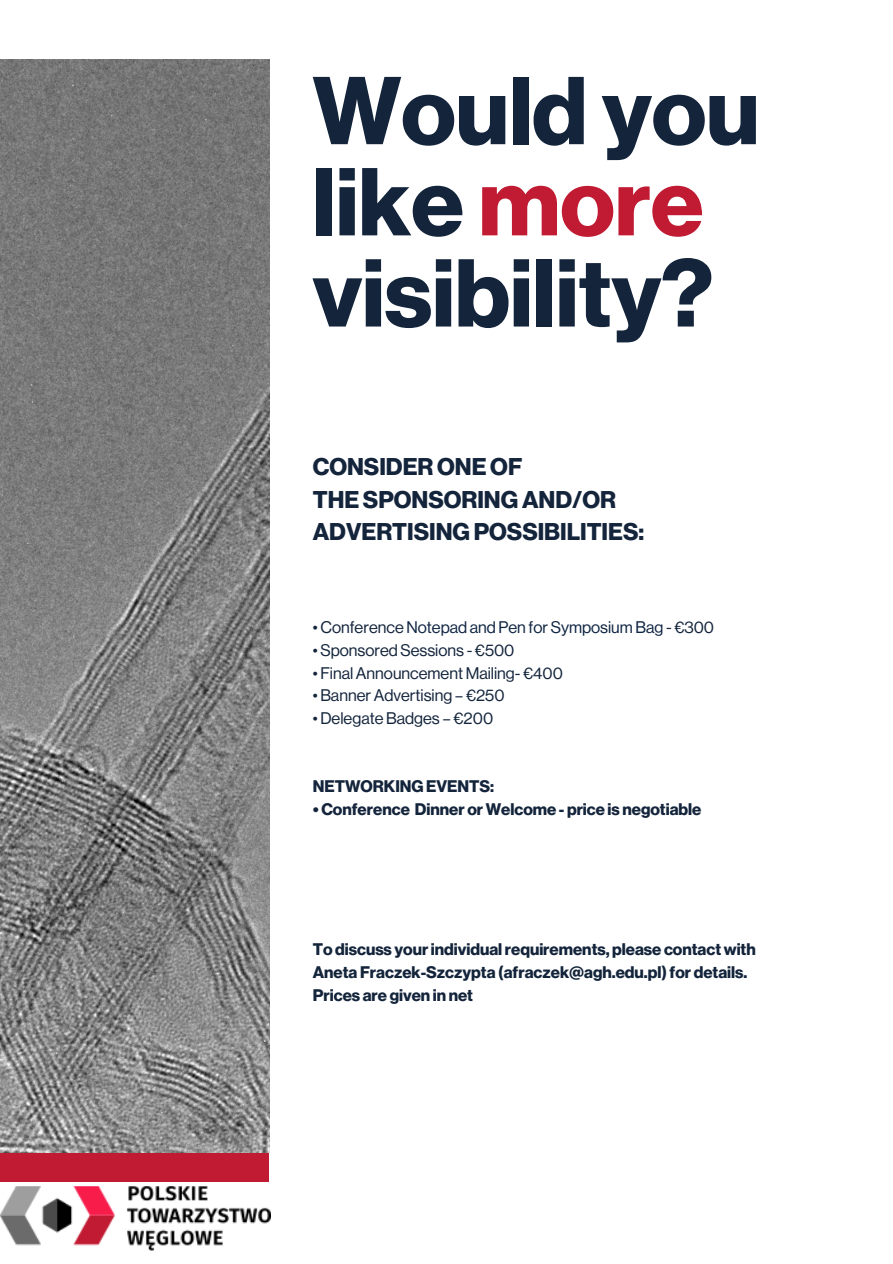
<style>
.page{position:relative;width:893px;height:1264px;background:#fff}
.page>*{position:absolute;margin:0;border:0;box-sizing:border-box;transform-origin:0 0}
.t1{font:700 94.05px/91.2px "Haas Grot Disp 75";color:#13243b}
.t2{font:700 23.7px/32.7px "Haas Grot Disp 75";color:#13243b}
.t3{font:700 16.5px/22.8px "Haas Grot Disp 75";color:#13243b}
.t4{font:16.5px "Haas Grot Disp 55 Roman";color:#13243b}
.t5{font:16.5px "Haas Grot Disp 55 Roman";color:#0e2442}
.s1{color:#c11b33}
.s2{color:#13243b}
</style>
<div class="page">
<div style="left:0;top:1079px;width:268px;height:102px;background:#c11b33"></div>
<img style="left:0;top:59px;width:269px;height:1092px">
<img style="left:0;top:1181px;width:270px;height:70px">
<h3 class="t1" style="left:313px;top:69px;width:448px">Would you like <span class="s1">more </span>visibility?</h3>
<p class="t2" style="left:313px;top:451px;width:333px">CONSIDER ONE OF<br>THESPONSORING AND/OR<br>ADVERTISING POSSIBILITIES:</p>
<p class="t5" style="left:313px;top:619px;width:403px"><span class="s2">• Conference</span> Notepad and Pen for Symposium Bag <span class="s2">- €300</span></p>
<h1 class="t4" style="left:313px;top:642px;width:203px">• Sponsored Sessions - €500</h1>
<h2 class="t4" style="left:313px;top:665px;width:252px">• Final Announcement Mailing- €400</h2>
<p class="t4" style="left:313px;top:688px;width:193px">• Banner Advertising – €250</p>
<p class="t4" style="left:313px;top:710px;width:182px">• Delegate Badges – €200</p>
<p class="t3" style="left:313px;top:775px;width:183px">NETWORKING EVENTS:</p>
<p class="t3" style="left:313px;top:798px;width:390px">• Conference Dinner orWelcome - price is negotiable</p>
<p class="t3" style="left:313px;top:938px;width:444px">To discuss yourindividual requirements, please contact with<br>Aneta Fraczek-Szczypta (afraczek@agh.edu.pl) for details.<br>Prices are given in net</p>
</div>
